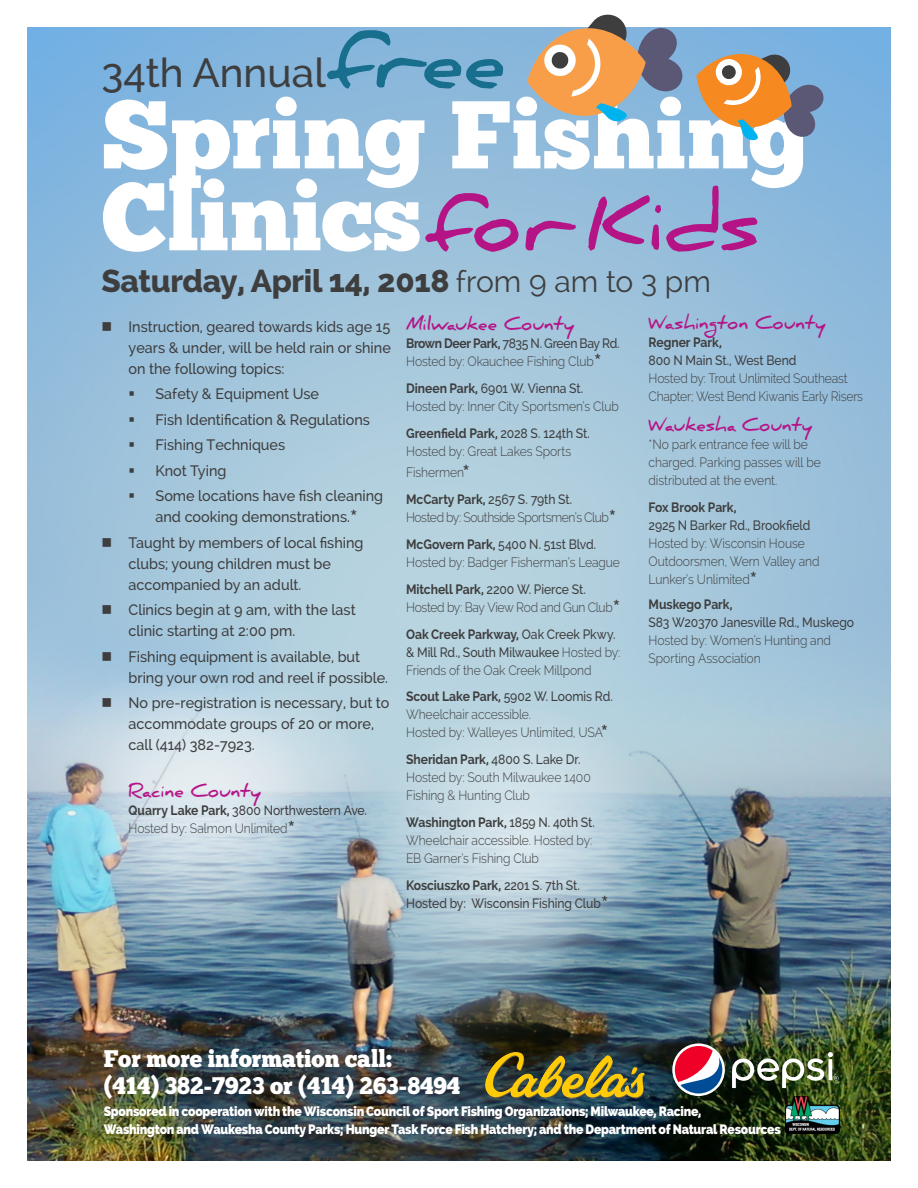
<style>
.page{position:relative;width:918px;height:1188px;background:#fff}
.page>*{position:absolute;margin:0;border:0;box-sizing:border-box;transform-origin:0 0}
.t1{font:96px/81.9px "Chunk Five";color:#fff}
.t2{font:500 40.5px "Raleway";color:#3e3e3f}
.t3{font:800 31.5px "Raleway";letter-spacing:-.01em;color:#3e3e3f}
.cta{font:24px "Chunk Five";letter-spacing:-.005em;color:#fff;scale:.96 1}
.subtitle{font:700 18px "Daniel";color:#b51486;scale:.96 1}
.bullet_1{font:500 15px/21px "Raleway";color:#3e3e3f;scale:.96 1}
.bullet_2{font:500 15px/21px "Raleway";color:#3e3e3f;text-align:center;scale:.96 1}
.hosted{font:300 13.5px/18px "Raleway";letter-spacing:-.01em;color:#3e3e3f;scale:.9 1}
.t4{font:500 13.5px/18px "Raleway";letter-spacing:-.005em;color:#3e3e3f;scale:.9 1}
.sponsored_by{font:800 13.5px/18px "Raleway";letter-spacing:-.02em;color:#fff;scale:.9 1}
.t5{font:700 13.5px "Raleway";letter-spacing:-.005em;color:#3e3e3f;scale:.9 1}
.hosted-2{font:300 13.5px "Raleway";letter-spacing:-.035em;color:#3e3e3f;scale:.9 1}
.t6{font:500 13.5px "Raleway";letter-spacing:-.03em;color:#3e3e3f;scale:.9 1}
.hosted-3{font:300 13.5px "Raleway";letter-spacing:-.03em;color:#3e3e3f;scale:.9 1}
.s1{font-family:"Daniel";font-weight:700;font-size:78px;color:#176f8d}
.s2{font-family:"Daniel";font-weight:700;font-size:78px;color:#b51486}
.s3{font-weight:400;font-size:30px}
.s4{font-size:25.5px}
.s5{font-weight:700}
.s6{font-weight:500;font-size:25.5px}
.s7{font-weight:500}
</style>
<div class="page">
<img style="left:27px;top:27px;width:864px;height:1134px">
<img style="left:785px;top:1097px;width:54px;height:37px">
<svg style="left:696px;top:50px;width:129px;height:92px;background:#a89887"></svg>
<svg style="left:527px;top:14px;width:158px;height:112px;background:#b6a99b"></svg>
<svg style="left:732px;top:1052px;width:107px;height:36px"></svg>
<svg style="left:672px;top:1043px;width:53px;height:53px"></svg>
<svg style="left:680px;top:1046px;width:42px;height:47px"></svg>
<img style="left:453px;top:1011px;width:227px;height:91px">
<svg style="left:373px;top:708px;width:294px;height:270px;background:#b3cbd7"></svg>
<img style="left:19px;top:676px;width:295px;height:270px;border-radius:50%">
<svg style="left:88px;top:676px;width:294px;height:270px;background:#b7ccd8"></svg>
<svg style="left:112px;top:332px;width:15px;height:1px"></svg>
<svg style="left:112px;top:548px;width:15px;height:1px"></svg>
<svg style="left:112px;top:615px;width:15px;height:1px"></svg>
<svg style="left:112px;top:662px;width:15px;height:1px"></svg>
<svg style="left:112px;top:708px;width:15px;height:1px"></svg>
<p class="t2" style="left:102px;top:50px;width:408px">34th Annual<span class="s1">free</span></p>
<p class="t1" style="left:102px;top:94px;width:710px">Spring Fishing<br>Clinics<span class="s2">for Kids</span></p>
<p class="t3" style="left:102px;top:263px;width:611px">Saturday, April 14, 2018 <span class="s3">from 9 am to 3 pm</span></p>
<p class="bullet_1" style="left:129px;top:316px;width:275px;text-align:justify;text-indent:-27px">■ Instruction, geared towards kids age 15 years &amp; under, will be held rain or shine on the following topics:</p>
<p class="bullet_2" style="left:129px;top:383px;width:200px">▪ Safety &amp; Equipment Use</p>
<p class="bullet_2" style="left:129px;top:409px;width:253px">▪ Fish Identification &amp; Regulations</p>
<p class="bullet_2" style="left:129px;top:434px;width:165px">▪ Fishing Techniques</p>
<p class="bullet_2" style="left:129px;top:460px;width:103px">▪ Knot Tying</p>
<p class="bullet_2" style="left:129px;top:485px;width:267px">▪ Some locations have fish cleaning and cooking demonstrations.<span class="s4">*</span></p>
<p class="bullet_1" style="left:129px;top:532px;width:246px;text-indent:-27px">■ Taught by members of local fishing clubs; young children must be accompanied by an adult.</p>
<p class="bullet_1" style="left:129px;top:599px;width:238px;text-indent:-27px">■ Clinics begin at 9 am, with the last clinic starting at 2:00 pm.</p>
<p class="bullet_1" style="left:129px;top:646px;width:272px;text-indent:-27px">■ Fishing equipment is available, but bring your own rod and reel if possible.</p>
<p class="bullet_1" style="left:129px;top:692px;width:273px;text-indent:-27px">■ No pre-registration is necessary, but to accommodate groups of 20 or more, call (414) 382-7923.</p>
<p class="subtitle" style="left:129px;top:780px;width:140px">Racine County</p>
<p class="t4" style="left:129px;top:801px;width:267px"><span class="s5">Quarry Lake Park,</span> 3800 Northwestern Ave.</p>
<p class="hosted" style="left:129px;top:819px;width:187px">Hosted by: Salmon Unlimited<span class="s6">*</span></p>
<p class="subtitle" style="left:406px;top:313px;width:178px">Milwaukee County</p>
<p class="t6" style="left:406px;top:336px;width:239px"><span class="s5">Brown Deer Park,</span> 7835 N. Green Bay Rd.</p>
<p class="hosted" style="left:406px;top:352px;width:219px">Hosted by: Okauchee Fishing Club<span class="s6">*</span></p>
<p class="t4" style="left:406px;top:379px;width:198px"><span class="s5">Dineen Park,</span> 6901 W. Vienna St.</p>
<p class="hosted" style="left:406px;top:397px;width:238px">Hosted by: Inner City Sportsmen’s Club</p>
<p class="t5" style="left:406px;top:426px;width:206px">Greenfield Park, <span class="s7">2028 S. 124th St.</span></p>
<p class="hosted" style="left:406px;top:441px;width:185px;line-height:21px">Hosted by: Great Lakes Sports<br>Fishermen<span class="s6">*</span></p>
<p class="t4" style="left:406px;top:490px;width:186px"><span class="s5">McCarty Park,</span> 2567 S. 79th St.</p>
<p class="hosted-2" style="left:406px;top:510px;width:235px">Hosted by: Southside Sportsmen’s Club<span class="s6">*</span></p>
<p class="t4" style="left:406px;top:535px;width:213px"><span class="s5">McGovern Park,</span> 5400 N. 51st Blvd.</p>
<p class="hosted" style="left:406px;top:553px;width:239px">Hosted by: Badger Fisherman’s League</p>
<p class="t4" style="left:406px;top:580px;width:201px"><span class="s5">Mitchell Park,</span> 2200 W. Pierce St.</p>
<p class="hosted-3" style="left:406px;top:600px;width:240px">Hosted by: Bay View Rod and Gun Club<span class="s6">*</span></p>
<p class="hosted" style="left:406px;top:625px;width:240px"><span class="s5">Oak Creek Parkway,</span> <span class="s7">Oak Creek Pkwy. &amp; Mill Rd., South Milwaukee</span> Hosted by:<br>Friends of the Oak Creek Millpond</p>
<p class="t4" style="left:406px;top:687px;width:231px"><span class="s5">Scout Lake Park,</span> 5902 W. Loomis Rd.</p>
<p class="hosted" style="left:406px;top:705px;width:227px">Wheelchair accessible.<br>Hosted by: Walleyes Unlimited, USA<span class="s6">*</span></p>
<p class="t5" style="left:406px;top:751px;width:195px">Sheridan Park, <span class="s7">4800 S. Lake Dr.</span></p>
<p class="hosted" style="left:406px;top:768px;width:207px">Hosted by: South Milwaukee 1400<br>Fishing &amp; Hunting Club</p>
<p class="t5" style="left:406px;top:814px;width:211px">Washington Park, <span class="s7">1859 N. 40th St.</span></p>
<p class="hosted" style="left:406px;top:831px;width:209px">Wheelchair accessible. Hosted by:<br>EB Garner’s Fishing Club</p>
<p class="t5" style="left:406px;top:877px;width:195px">Kosciuszko Park, <span class="s7">2201 S. 7th St.</span></p>
<p class="t4" style="left:406px;top:894px;width:227px">Hosted by: Wisconsin Fishing Club<span class="s4">*</span></p>
<p class="subtitle" style="left:649px;top:312px;width:187px">Washington County</p>
<p class="t4" style="left:649px;top:333px;width:166px"><span class="s5">Regner Park,<br></span>800 N Main St., West Bend</p>
<p class="hosted" style="left:649px;top:369px;width:240px">Hosted by: Trout Unlimited Southeast<br>Chapter; West Bend Kiwanis Early Risers</p>
<p class="subtitle" style="left:649px;top:414px;width:173px">Waukesha County</p>
<p class="hosted" style="left:649px;top:435px;width:193px">*No park entrance fee will be charged. Parking passes will be distributed at the event.</p>
<p class="t5" style="left:649px;top:499px;width:99px">Fox Brook Park,</p>
<p class="hosted" style="left:649px;top:516px;width:192px"><span class="s7">2925 N Barker Rd., Brookfield<br></span>Hosted by: Wisconsin House<br>Outdoorsmen, Wern Valley and<br>Lunker’s Unlimited<span class="s6">*</span></p>
<p class="t4" style="left:649px;top:596px;width:230px"><span class="s5">Muskego Park,<br></span>S83 W20370 Janesville Rd., Muskego</p>
<p class="hosted" style="left:649px;top:632px;width:204px">Hosted by: Women’s Hunting and<br>Sporting Association</p>
<p class="cta" style="left:104px;top:1044px;width:302px">For more information call:</p>
<p class="cta" style="left:104px;top:1071px;width:373px">(414) 382-7923 or (414) 263-8494</p>
<p class="sponsored_by" style="left:104px;top:1102px;width:754px">Sponsored in cooperation with the Wisconsin Council of Sport Fishing Organizations; Milwaukee, Racine,<br>Washington and Waukesha County Parks; Hunger Task Force Fish Hatchery; and the Department of Natural Resources</p>
</div>
